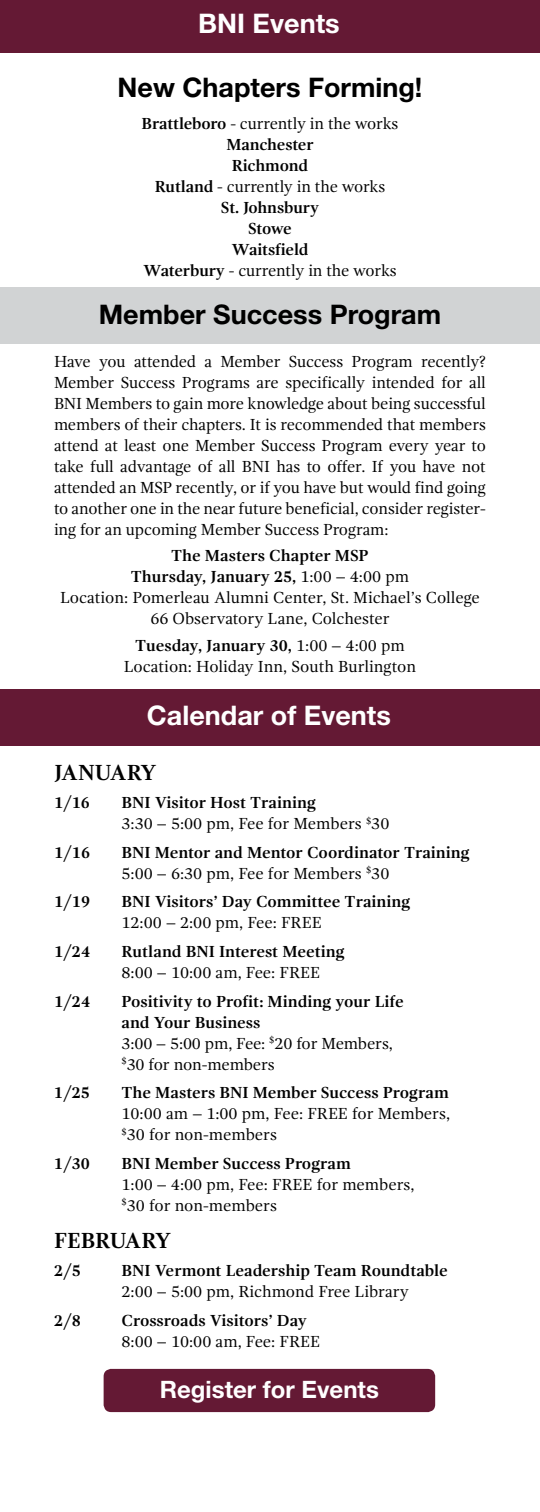
<style>
.page{position:relative;width:540px;height:1512px;background:#fff}
.page>*{position:absolute;margin:0;border:0;box-sizing:border-box;transform-origin:0 0}
.t1{font:700 27px "Helvetica Neue";color:#000}
.t2{font:700 27px "Helvetica Neue";color:#fff}
.t3{font:700 24px "Helvetica Neue";color:#fff}
.t4{font:700 22.5px "Gandhi Serif";letter-spacing:-.01em;color:#000}
.t5{font:700 22.5px "Gandhi Serif";letter-spacing:-.035em;color:#000}
.t6{font:16.5px/21px "Gandhi Serif";letter-spacing:-.005em;color:#000}
.t7{font:700 16.5px/21px "Gandhi Serif";color:#000}
.s1{font-weight:400}
.s2{font-weight:700}
</style>
<div class="page">
<div style="left:0;top:287px;width:540px;height:57px;background:#d1d3d4"></div>
<div style="left:0;top:0;width:540px;height:53px;background:#641934"></div>
<div style="left:0;top:689px;width:540px;height:56px;background:#641934"></div>
<div style="left:104px;top:1369px;width:331px;height:43px;background:#641934;border-radius:8px"></div>
<h1 class="t2" style="left:198px;top:6px;width:143px">BNI Events</h1>
<h1 class="t1" style="left:118px;top:70px;width:306px">New Chapters Forming!</h1>
<p class="t7" style="left:142px;top:112px;width:258px;text-align:center">Brattleboro <span class="s1">- currently in the works<br></span>Manchester<br>Richmond<br>Rutland <span class="s1">- currently in the works<br></span>St. Johnsbury<br>Stowe<br>Waitsfield<br>Waterbury <span class="s1">- currently in the works</span></p>
<h1 class="t1" style="left:99px;top:298px;width:344px">Member Success Program</h1>
<p class="t6" style="left:54px;top:351px;width:434px;text-align:justify">Have you attended a Member Success Program recently?<br>Member Success Programs are specifically intended for all BNI Members to gain more knowledge about being successful members of their chapters. It is recommended that members attend at least one Member Success Program every year to take full advantage of all BNI has to offer. If you have not attended an MSP recently, or if you have but would find going to another one in the near future beneficial, consider register&shy;ing for an upcoming Member Success Program:</p>
<p class="t6" style="left:60px;top:545px;width:421px;text-align:center"><span class="s2">The Masters Chapter MSP<br>Thursday, January 25,</span> 1:00 – 4:00 pm<br>Location: Pomerleau Alumni Center, St. Michael’s College 66 Observatory Lane, Colchester</p>
<p class="t6" style="left:124px;top:635px;width:294px;text-align:center"><span class="s2">Tuesday, January 30,</span> 1:00 – 4:00 pm<br>Location: Holiday Inn, South Burlington</p>
<h1 class="t2" style="left:147px;top:699px;width:246px">Calendar of Events</h1>
<h3 class="t5" style="left:54px;top:759px;width:104px">JANUARY</h3>
<p class="t7" style="left:54px;top:792px;width:38px">1/16</p>
<p class="t6" style="left:122px;top:792px;width:269px"><span class="s2">BNI Visitor Host Training<br></span>3:30 – 5:00 pm, Fee for Members <sup>$</sup>30</p>
<p class="t7" style="left:54px;top:842px;width:38px">1/16</p>
<p class="t7" style="left:122px;top:842px;width:350px">BNI Mentor and Mentor Coordinator Training<br><span class="s1">5:00 – 6:30 pm, Fee for Members</span> <sup>$</sup><span class="s1">30</span></p>
<p class="t7" style="left:54px;top:891px;width:38px">1/19</p>
<p class="t7" style="left:122px;top:891px;width:291px">BNI Visitors’ Day Committee Training</p>
<p class="t6" style="left:122px;top:913px;width:202px">12:00 – 2:00 pm, Fee: FREE</p>
<p class="t7" style="left:54px;top:941px;width:38px">1/24</p>
<p class="t7" style="left:122px;top:941px;width:225px">Rutland BNI Interest Meeting</p>
<p class="t6" style="left:122px;top:962px;width:200px">8:00 – 10:00 am, Fee: FREE</p>
<p class="t7" style="left:54px;top:991px;width:38px">1/24</p>
<p class="t7" style="left:122px;top:991px;width:284px">Positivity to Profit: Minding your Life and Your Business<br><span class="s1">3:00 – 5:00 pm, Fee:</span> <sup>$</sup><span class="s1">20 for Members, </span><sup>$</sup><span class="s1">30 for non-members</span></p>
<p class="t7" style="left:54px;top:1082px;width:38px">1/25</p>
<p class="t7" style="left:121px;top:1082px;width:329px">The Masters BNI Member Success Program</p>
<p class="t6" style="left:121px;top:1103px;width:330px">10:00 am – 1:00 pm, Fee: FREE for Members, <sup>$</sup>30 for non-members</p>
<p class="t7" style="left:54px;top:1153px;width:38px">1/30</p>
<p class="t7" style="left:121px;top:1153px;width:231px">BNI Member Success Program</p>
<p class="t6" style="left:121px;top:1174px;width:295px">1:00 – 4:00 pm, Fee: FREE for members, <sup>$</sup>30 for non-members</p>
<h3 class="t4" style="left:54px;top:1228px;width:119px">FEBRUARY</h3>
<p class="t7" style="left:54px;top:1260px;width:28px">2/5</p>
<p class="t7" style="left:122px;top:1260px;width:328px">BNI Vermont Leadership Team Roundtable</p>
<p class="t6" style="left:122px;top:1282px;width:289px">2:00 – 5:00 pm, Richmond Free Library</p>
<p class="t7" style="left:54px;top:1310px;width:28px">2/8</p>
<p class="t7" style="left:122px;top:1310px;width:187px">Crossroads Visitors’ Day</p>
<p class="t6" style="left:122px;top:1331px;width:200px">8:00 – 10:00 am, Fee: FREE</p>
<h2 class="t3" style="left:160px;top:1375px;width:221px">Register for Events</h2>
</div>
